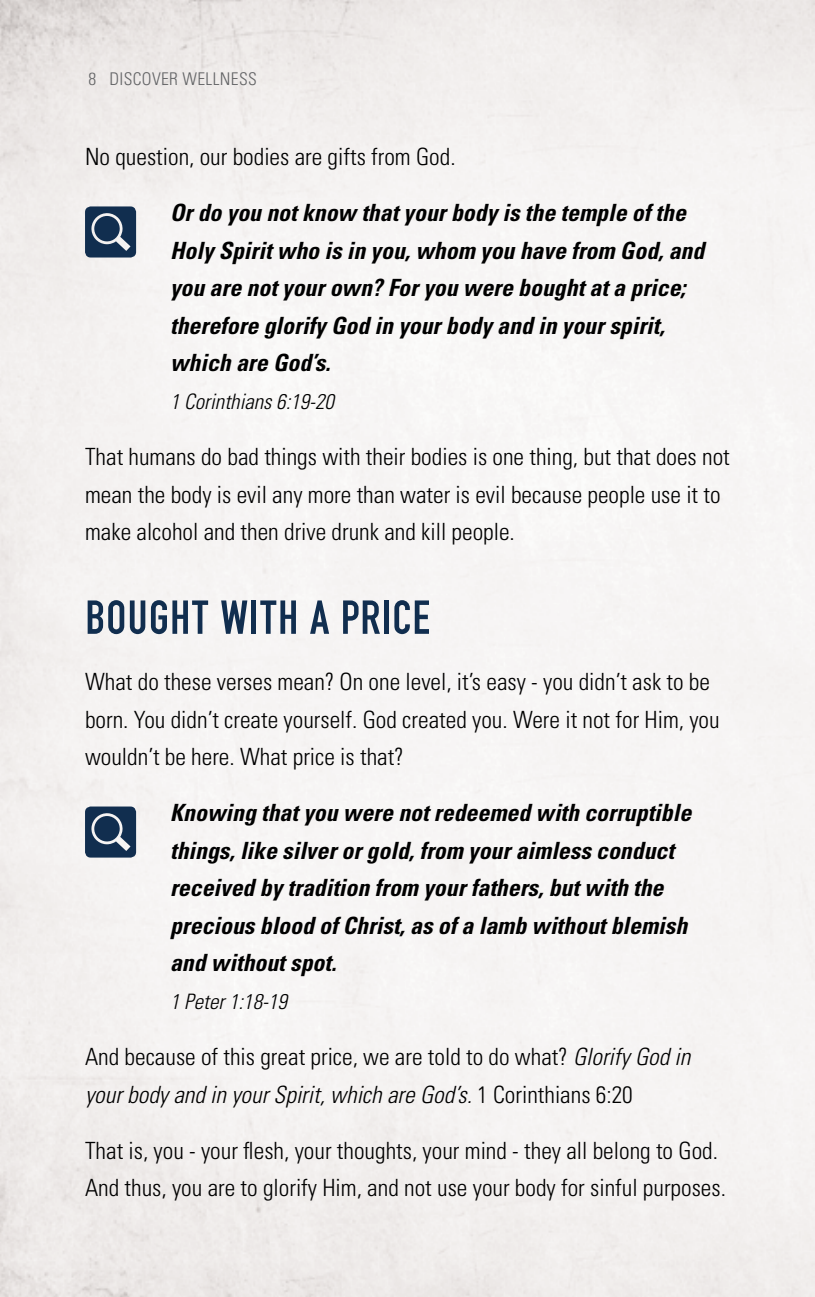
<style>
.page{position:relative;width:815px;height:1297px;background:#fff}
.page>*{position:absolute;margin:0;border:0;box-sizing:border-box;transform-origin:0 0}
.t1{font:50px "Fette Eng D";letter-spacing:.015em;color:#112e4f}
.t2{font:300 condensed 23.75px/37.5px "Univers";color:#000}
.t3{font:italic 700 condensed 23.75px/37.5px "Univers";color:#000}
.t4{font:italic 300 condensed 21.25px "Univers";color:#000}
.t5{font:300 condensed 17.5px "Univers";letter-spacing:.02em;color:#636466}
.s1{font-style:italic}
</style>
<div class="page">
<svg style="left:85px;top:206px;width:51px;height:51px;background:#324a66"></svg>
<svg style="left:85px;top:806px;width:51px;height:51px;background:#324b67"></svg>
<p class="t5" style="left:89px;top:68px;width:170px">8 DISCOVER WELLNESS</p>
<p class="t2" style="left:85px;top:138px;width:372px">No question, our bodies are gifts from God.</p>
<p class="t3" style="left:170px;top:194px;width:536px">Or do you not know that your body is the temple of the Holy Spirit who is in you, whom you have from God, and you are not your own? For you were bought at a price; therefore glorify God in your body and in your spirit, which are God’s.</p>
<p class="t4" style="left:170px;top:388px;width:165px">1 Corinthians 6:19-20</p>
<p class="t2" style="left:85px;top:438px;width:646px">That humans do bad things with their bodies is one thing, but that does not mean the body is evil any more than water is evil because people use it to make alcohol and then drive drunk and kill people.</p>
<h1 class="t1" style="left:85px;top:591px;width:347px">BOUGHT WITH A PRICE</h1>
<p class="t2" style="left:85px;top:663px;width:636px">What do these verses mean? On one level, it’s easy - you didn’t ask to be born. You didn’t create yourself. God created you. Were it not for Him, you wouldn’t be here. What price is that?</p>
<p class="t3" style="left:170px;top:794px;width:523px">Knowing that you were not redeemed with corruptible things, like silver or gold, from your aimless conduct received by tradition from your fathers, but with the precious blood of Christ, as of a lamb without blemish and without spot.</p>
<p class="t4" style="left:170px;top:988px;width:118px">1 Peter 1:18-19</p>
<p class="t2" style="left:85px;top:1038px;width:607px">And because of this great price, we are told to do what? <span class="s1">Glorify God in your body and in your Spirit, which are God’s.</span> 1 Corinthians 6:20</p>
<p class="t2" style="left:85px;top:1132px;width:642px">That is, you - your flesh, your thoughts, your mind - they all belong to God.<br>And thus, you are to glorify Him, and not use your body for sinful purposes.</p>
</div>
